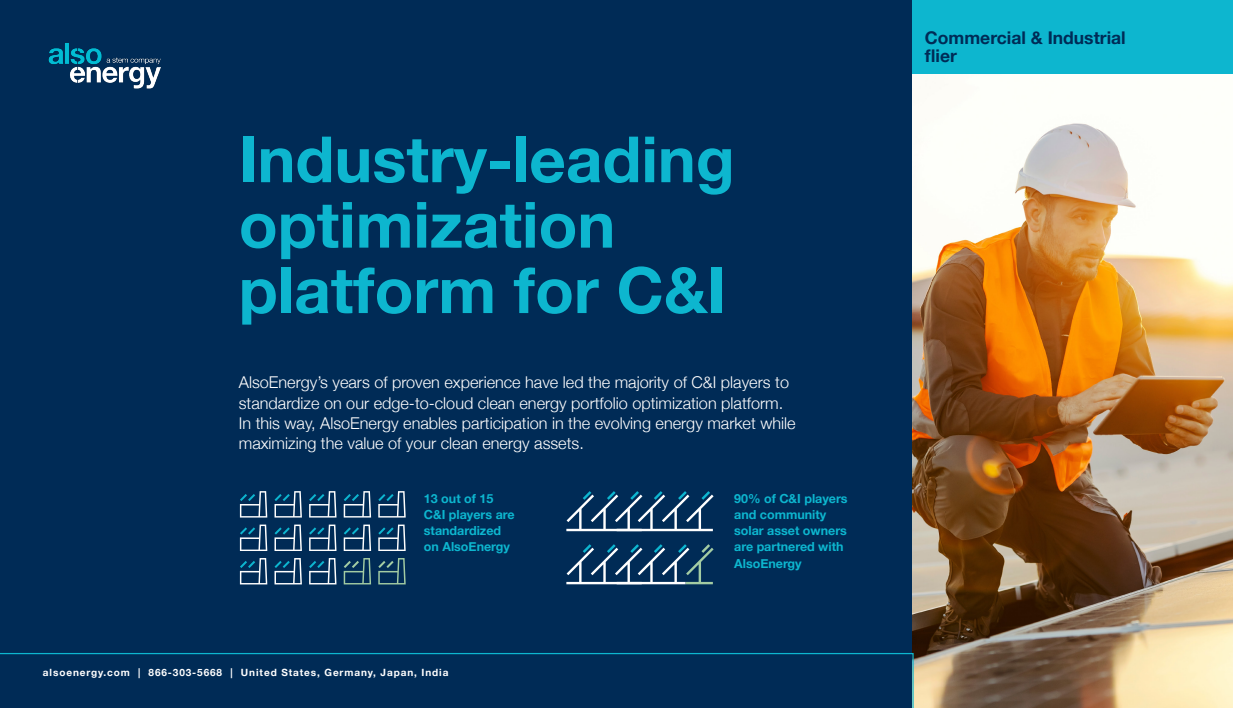
<style>
.page{position:relative;width:1233px;height:708px;background:#fff}
.page>*{position:absolute;margin:0;border:0;box-sizing:border-box;transform-origin:0 0}
.Flyer_title{font:700 63.75px/65.4px "Helvetica Neue";color:#0db6cf}
.t1{font:700 17.5px/17.5px "Helvetica Neue";color:#002b56}
.Body_Text{font:300 16.25px/20px "Helvetica Neue";color:#fff}
.t2{font:700 12.5px/16.2px "Helvetica Neue";color:#0db6cf}
.t3{font:700 10px "Helvetica Neue";letter-spacing:.09em;color:#fff}
</style>
<div class="page">
<div style="left:0;top:0;width:1232px;height:707px;background:#002b56"></div>
<div style="left:912px;top:0;width:320px;height:75px;background:#0db6cf"></div>
<img style="left:912px;top:75px;width:320px;height:632px">
<svg style="left:240px;top:491px;width:27px;height:26px"></svg>
<svg style="left:240px;top:524px;width:27px;height:27px"></svg>
<svg style="left:240px;top:558px;width:27px;height:26px"></svg>
<svg style="left:274px;top:491px;width:28px;height:26px"></svg>
<svg style="left:274px;top:524px;width:28px;height:27px"></svg>
<svg style="left:274px;top:558px;width:28px;height:26px"></svg>
<svg style="left:309px;top:491px;width:27px;height:26px"></svg>
<svg style="left:309px;top:524px;width:27px;height:27px"></svg>
<svg style="left:309px;top:558px;width:27px;height:26px"></svg>
<svg style="left:344px;top:491px;width:27px;height:26px"></svg>
<svg style="left:344px;top:524px;width:27px;height:27px"></svg>
<svg style="left:344px;top:558px;width:27px;height:26px"></svg>
<svg style="left:378px;top:491px;width:28px;height:26px"></svg>
<svg style="left:378px;top:524px;width:28px;height:27px"></svg>
<svg style="left:378px;top:558px;width:28px;height:26px"></svg>
<svg style="left:566px;top:491px;width:147px;height:40px"></svg>
<svg style="left:566px;top:544px;width:147px;height:40px"></svg>
<svg style="left:0;top:652px;width:913px;height:55px"></svg>
<img style="left:48px;top:43px;width:113px;height:46px">
<p class="Flyer_title" style="left:239px;top:128px;width:497px">Industry-leading optimization platform for C&amp;I</p>
<p class="Body_Text" style="left:239px;top:371px;width:558px">AlsoEnergy’s years of proven experience have led the majority of C&amp;I players to standardize on our edge-to-cloud clean energy portfolio optimization platform.<br>In this way, AlsoEnergy enables participation in the evolving energy market while maximizing the value of your clean energy assets.</p>
<p class="t2" style="left:424px;top:490px;width:92px">13 out of 15<br>C&amp;I players are standardized on AlsoEnergy</p>
<p class="t2" style="left:734px;top:490px;width:115px">90% of C&amp;I players and community solar asset owners are partnered with<br>AlsoEnergy</p>
<p class="t3" style="left:43px;top:664px;width:407px">alsoenergy.com | 866-303-5668 | United States, Germany, Japan, India</p>
<p class="t1" style="left:924px;top:30px;width:202px">Commercial &amp; Industrial flier</p>
</div>
